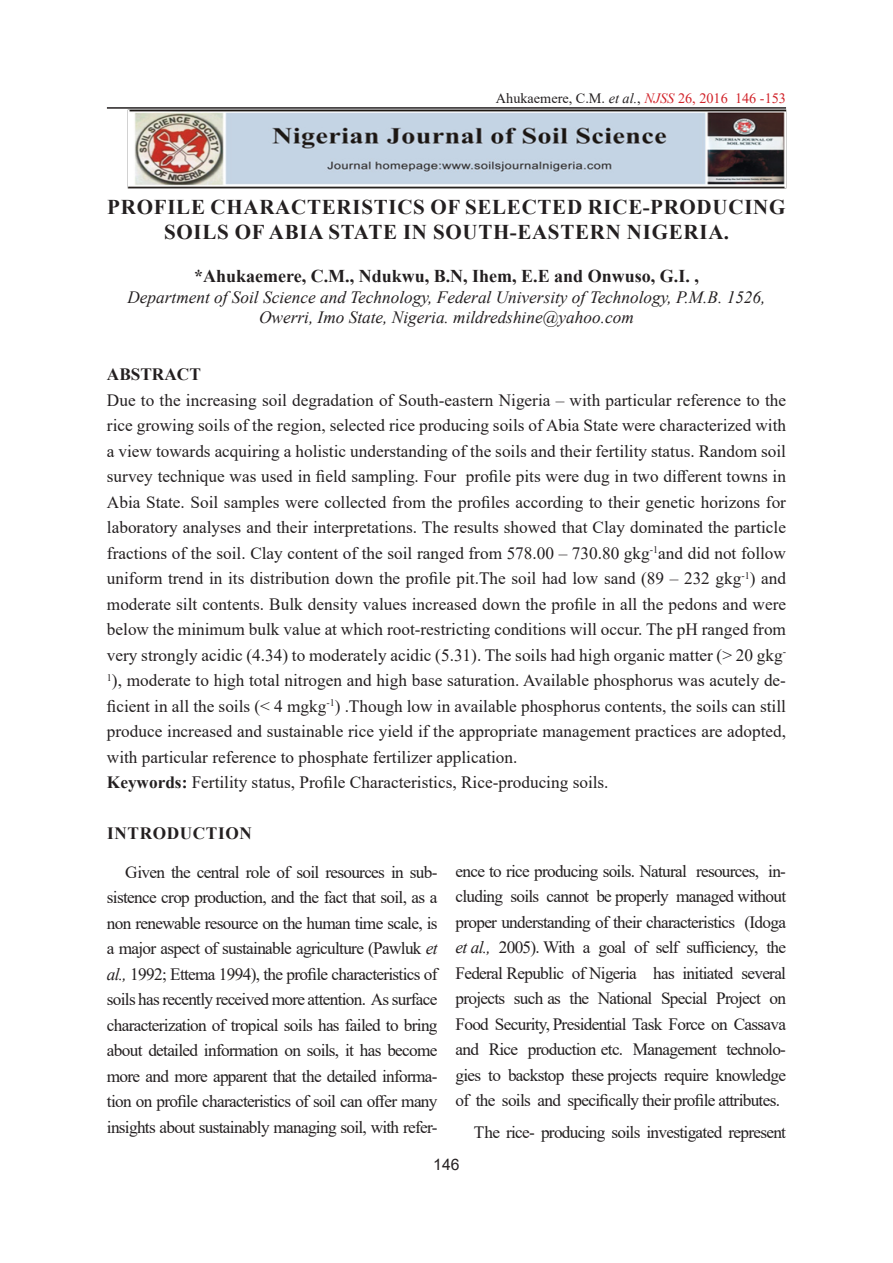
<style>
.page{position:relative;width:893px;height:1263px;background:#fff}
.page>*{position:absolute;margin:0;border:0;box-sizing:border-box;transform-origin:0 0}
.Head1{font:700 21px/25.2px "Times New Roman";letter-spacing:.035em;color:#231f20;text-align:center}
.Head2{font:700 18px "Times New Roman";color:#231f20}
.Abstract{font:17.25px/25.5px "Times New Roman";color:#231f20;text-align:justify}
.Body{font:17.25px/25.5px "Times New Roman";letter-spacing:-.04em;color:#231f20;text-align:justify}
.Head3{font:italic 17.25px "Times New Roman";color:#231f20}
.Body_SubHeadings{font:700 17.25px "Times New Roman";letter-spacing:.035em;color:#231f20}
.Abstract-2{font:700 17.25px "Times New Roman";color:#231f20}
.t1{font:15.75px "Arial";color:#231f20}
.Body-2{font:14.25px "Times New Roman";color:#231f20}
.s1{font-style:italic}
.s2{font-style:italic;color:#d1232a}
.s3{color:#d1232a}
.s4{font-weight:700}
</style>
<div class="page">
<hr style="left:107px;top:107px;width:679px;height:2px;background:#231f20">
<img style="left:127px;top:109px;width:659px;height:79px">
<p class="Body-2" style="left:496px;top:88px;width:292px">Ahukaemere, C.M. <span class="s1">et al.</span>, <span class="s2">NJSS</span> <span class="s3">26, 2016 146 -153</span></p>
<p class="Head1" style="left:107px;top:193px;width:680px">PROFILE CHARACTERISTICS OF SELECTED RICE-PRODUCING<br>SOILS OF ABIA STATE IN SOUTH-EASTERN NIGERIA.</p>
<p class="Head2" style="left:194px;top:263px;width:506px">*Ahukaemere, C.M., Ndukwu, B.N, Ihem, E.E and Onwuso, G.I. ,</p>
<p class="Head3" style="left:127px;top:285px;width:639px">Department of Soil Science and Technology, Federal University of Technology, P.M.B. 1526,</p>
<p class="Head3" style="left:259px;top:306px;width:376px">Owerri, Imo State, Nigeria. mildredshine@yahoo.com</p>
<p class="Abstract-2" style="left:107px;top:362px;width:95px">ABSTRACT</p>
<p class="Abstract" style="left:107px;top:387px;width:681px">Due to the increasing soil degradation of South-eastern Nigeria – with particular reference to the rice growing soils of the region, selected rice producing soils of Abia State were characterized with a view towards acquiring a holistic understanding of the soils and their fertility status. Random soil survey technique was used in field sampling. Four profile pits were dug in two different towns in Abia State. Soil samples were collected from the profiles according to their genetic horizons for laboratory analyses and their interpretations. The results showed that Clay dominated the particle fractions of the soil. Clay content of the soil ranged from 578.00 – 730.80 gkg<sup>-1</sup>and did not follow uniform trend in its distribution down the profile pit.The soil had low sand (89 – 232 gkg<sup>-1</sup>) and moderate silt contents. Bulk density values increased down the profile in all the pedons and were below the minimum bulk value at which root-restricting conditions will occur. The pH ranged from very strongly acidic (4.34) to moderately acidic (5.31). The soils had high organic matter (&gt; 20 gkg<sup>-1</sup>), moderate to high total nitrogen and high base saturation. Available phosphorus was acutely de&shy;ficient in all the soils (&lt; 4 mgkg<sup>-1</sup>) .Though low in available phosphorus contents, the soils can still produce increased and sustainable rice yield if the appropriate management practices are adopted, with particular reference to phosphate fertilizer application.</p>
<p class="Abstract" style="left:107px;top:769px;width:503px"><span class="s4">Keywords:</span> Fertility status, Profile Characteristics, Rice-producing soils.</p>
<p class="Body_SubHeadings" style="left:107px;top:820px;width:146px">INTRODUCTION</p>
<p class="Body" style="left:107px;top:858px;width:332px;text-indent:18px">Given the central role of soil resources in sub&shy;sistence crop production, and the fact that soil, as a non renewable resource on the human time scale, is a major aspect of sustainable agriculture (Pawluk <span class="s1">et al.,</span> 1992; Ettema 1994), the profile characteristics of soils has recently received more attention. As surface characterization of tropical soils has failed to bring about detailed information on soils, it has become more and more apparent that the detailed informa&shy;tion on profile characteristics of soil can offer many insights about sustainably managing soil, with refer-</p>
<p class="Body" style="left:455px;top:857px;width:332px">ence to rice producing soils. Natural resources, in&shy;cluding soils cannot be properly managed without proper understanding of their characteristics (Idoga <span class="s1">et al.,</span> 2005). With a goal of self sufficiency, the Federal Republic of Nigeria has initiated several projects such as the National Special Project on Food Security, Presidential Task Force on Cassava and Rice production etc. Management technolo&shy;gies to backstop these projects require knowledge of the soils and specifically their profile attributes.</p>
<p class="Body" style="left:474px;top:1118px;width:314px">The rice- producing soils investigated represent</p>
<p class="t1" style="left:433px;top:1154px;width:28px">146</p>
</div>
